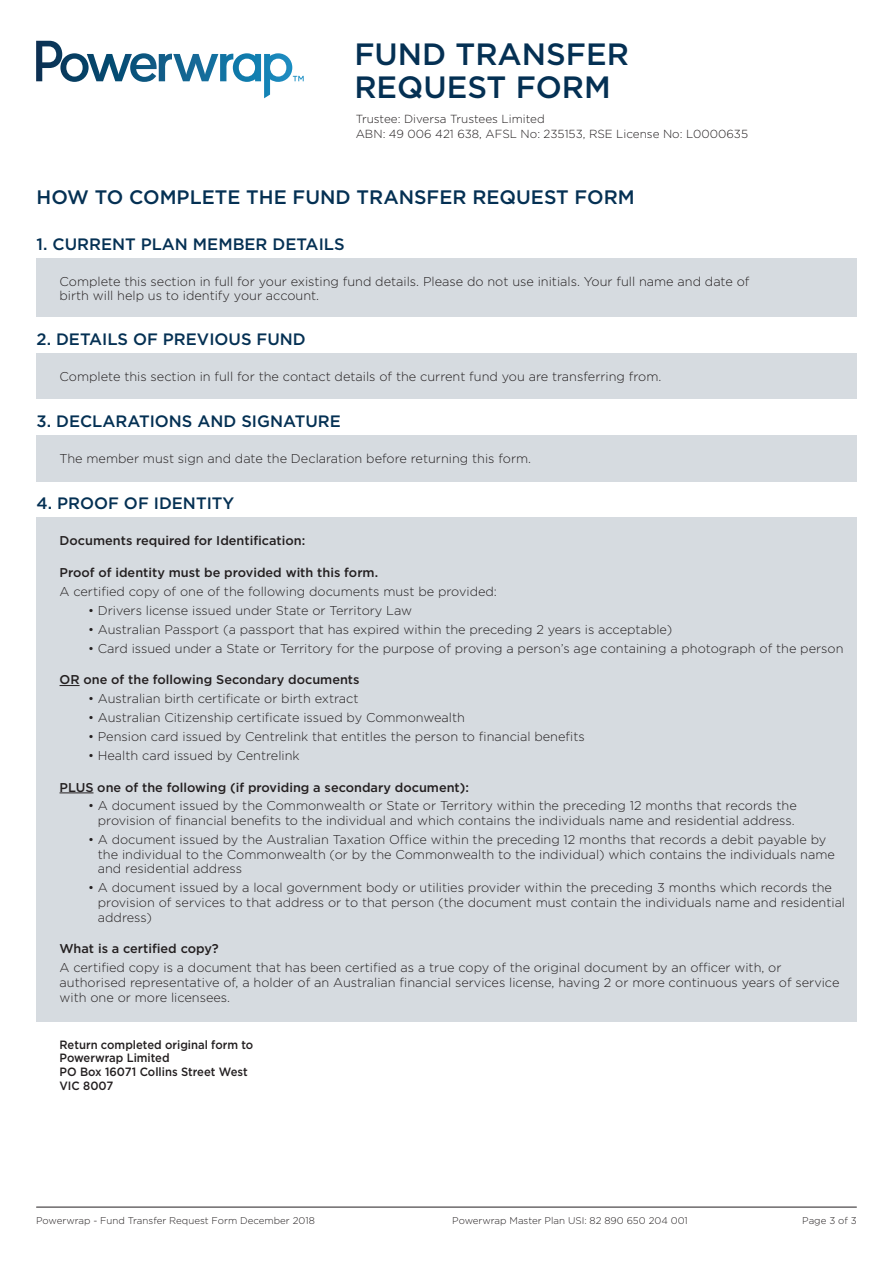
<style>
.page{position:relative;width:893px;height:1263px;background:#fff}
.page>*{position:absolute;margin:0;border:0;box-sizing:border-box;transform-origin:0 0}
.t1{font:500 30.75px "Gotham";color:#043053}
.t2{font:500 19.5px "Gotham";color:#043053}
.t3{font:500 16.5px "Gotham";color:#043053}
.t4{font:300 12.75px/14.7px "Gotham";color:#231f20}
.t5{font:500 12.75px "Gotham";color:#231f20}
.t6{font:500 12px/13.8px "Gotham";color:#231f20;scale:.94 1}
.t7{font:300 11.7px/14.2px "Gotham";color:#231f20}
.t8{font:300 9.75px "Gotham";color:#231f20}
</style>
<div class="page">
<div style="left:37px;top:258px;width:820px;height:58px;background:#d6dbe0"></div>
<div style="left:37px;top:517px;width:820px;height:505px;background:#d6dbe0"></div>
<div style="left:37px;top:435px;width:820px;height:47px;background:#d6dbe0"></div>
<div style="left:37px;top:353px;width:820px;height:45px;background:#d6dbe0"></div>
<svg style="left:60px;top:685px;width:20px;height:1px"></svg>
<hr style="left:60px;top:792px;width:33px;height:1px;background:#231f20">
<hr style="left:37px;top:1207px;width:819px;height:1px;background:#231f20">
<svg style="left:36px;top:41px;width:268px;height:57px"></svg>
<h1 class="t1" style="left:354px;top:34px;width:23px">Fund</h1>
<h1 class="t1" style="left:455px;top:34px;width:43px">Trans</h1>
<h1 class="t1" style="left:566px;top:34px;width:41px">fer</h1>
<h1 class="t1" style="left:354px;top:67px;width:90px">Request</h1>
<h1 class="t1" style="left:516px;top:67px;width:24px">Form</h1>
<p class="t7" style="left:356px;top:112px;width:394px">Trustee: Diversa Trustees Limited<br>ABN: 49 006 421 638, AFSL No: 235153, RSE License No: L0000635</p>
<h2 class="t2" style="left:37px;top:184px;width:34px">How</h2>
<h2 class="t2" style="left:95px;top:184px;width:63px">to Complete</h2>
<h2 class="t2" style="left:246px;top:184px;width:14px">the</h2>
<h2 class="t2" style="left:293px;top:184px;width:15px">Fund</h2>
<h2 class="t2" style="left:357px;top:184px;width:28px">Trans</h2>
<h2 class="t2" style="left:427px;top:184px;width:104px">fer Request</h2>
<h2 class="t2" style="left:575px;top:184px;width:16px">Form</h2>
<p class="t3" style="left:37px;top:233px;width:41px">1. Current</p>
<p class="t3" style="left:141px;top:233px;width:24px">Plan</p>
<p class="t3" style="left:193px;top:233px;width:27px">Member</p>
<p class="t3" style="left:273px;top:233px;width:24px">Details</p>
<p class="t4" style="left:60px;top:273px;width:691px">Complete this section in full for your existing fund details. Please do not use initials. Your full name and date of birth will help us to identify your account.</p>
<p class="t3" style="left:37px;top:328px;width:43px">2. Details</p>
<p class="t3" style="left:133px;top:328px;width:88px">of Previous</p>
<p class="t3" style="left:257px;top:328px;width:13px">Fund</p>
<p class="t4" style="left:60px;top:369px;width:603px">Complete this section in full for the contact details of the current fund you are transferring from.</p>
<p class="t3" style="left:37px;top:411px;width:45px">3. Declarations</p>
<p class="t3" style="left:197px;top:411px;width:14px">and</p>
<p class="t3" style="left:241px;top:411px;width:42px">Signature</p>
<p class="t4" style="left:60px;top:451px;width:473px">The member must sign and date the Declaration before returning this form.</p>
<p class="t3" style="left:37px;top:493px;width:46px">4. Proo</p>
<p class="t3" style="left:108px;top:493px;width:63px">f of Identit</p>
<p class="t3" style="left:223px;top:493px;width:13px">y</p>
<p class="t5" style="left:60px;top:532px;width:247px">Documents required for Identification:</p>
<p class="t5" style="left:60px;top:564px;width:320px">Proof of identity must be provided with this form.</p>
<p class="t4" style="left:60px;top:584px;width:439px">A certified copy of one of the following documents must be provided:</p>
<p class="t4" style="left:88px;top:602px;width:326px">• Drivers license issued under State or Territory Law</p>
<p class="t4" style="left:88px;top:621px;width:586px">• Australian Passport (a passport that has expired within the preceding 2 years is acceptable)</p>
<p class="t4" style="left:88px;top:640px;width:757px">• Card issued under a State or Territory for the purpose of proving a person’s age containing a photograph of the person</p>
<p class="t5" style="left:60px;top:671px;width:302px">OR one of the following Secondary documents</p>
<p class="t4" style="left:88px;top:691px;width:272px">• Australian birth certificate or birth extract</p>
<p class="t4" style="left:88px;top:710px;width:378px">• Australian Citizenship certificate issued by Commonwealth</p>
<p class="t4" style="left:88px;top:729px;width:498px">• Pension card issued by Centrelink that entitles the person to financial benefits</p>
<p class="t4" style="left:88px;top:748px;width:213px">• Health card issued by Centrelink</p>
<p class="t5" style="left:60px;top:779px;width:411px">PLUS one of the following (if providing a secondary document):</p>
<p class="t4" style="left:88px;top:798px;width:710px;text-align:right">• A document issued by the Commonwealth or State or Territory within the preceding 12 months that records the provision of financial benefits to the individual and which contains the individuals name and residential address.</p>
<p class="t4" style="left:98px;top:832px;width:739px;text-indent:-10px">• A document issued by the Australian Taxation Office within the preceding 12 months that records a debit payable by the individual to the Commonwealth (or by the Commonwealth to the individual) which contains the individuals name and residential address</p>
<p class="t4" style="left:98px;top:880px;width:749px;text-indent:-10px">• A document issued by a local government body or utilities provider within the preceding 3 months which records the provision of services to that address or to that person (the document must contain the individuals name and residential address)</p>
<p class="t5" style="left:60px;top:940px;width:161px">What is a certified copy?</p>
<p class="t4" style="left:60px;top:960px;width:781px">A certified copy is a document that has been certified as a true copy of the original document by an officer with, or authorised representative of, a holder of an Australian financial services license, having 2 or more continuous years of service with one or more licensees.</p>
<p class="t6" style="left:60px;top:1037px;width:208px">Return completed original form to<br>Powerwrap Limited<br>PO Box 16071 Collins Street West<br>VIC 8007</p>
<p class="t8" style="left:36px;top:1215px;width:280px">Powerwrap - Fund Transfer Request Form December 2018</p>
<p class="t8" style="left:452px;top:1215px;width:237px">Powerwrap Master Plan USI: 82 890 650 204 001</p>
<p class="t8" style="left:802px;top:1215px;width:56px">Page 3 of 3</p>
</div>
